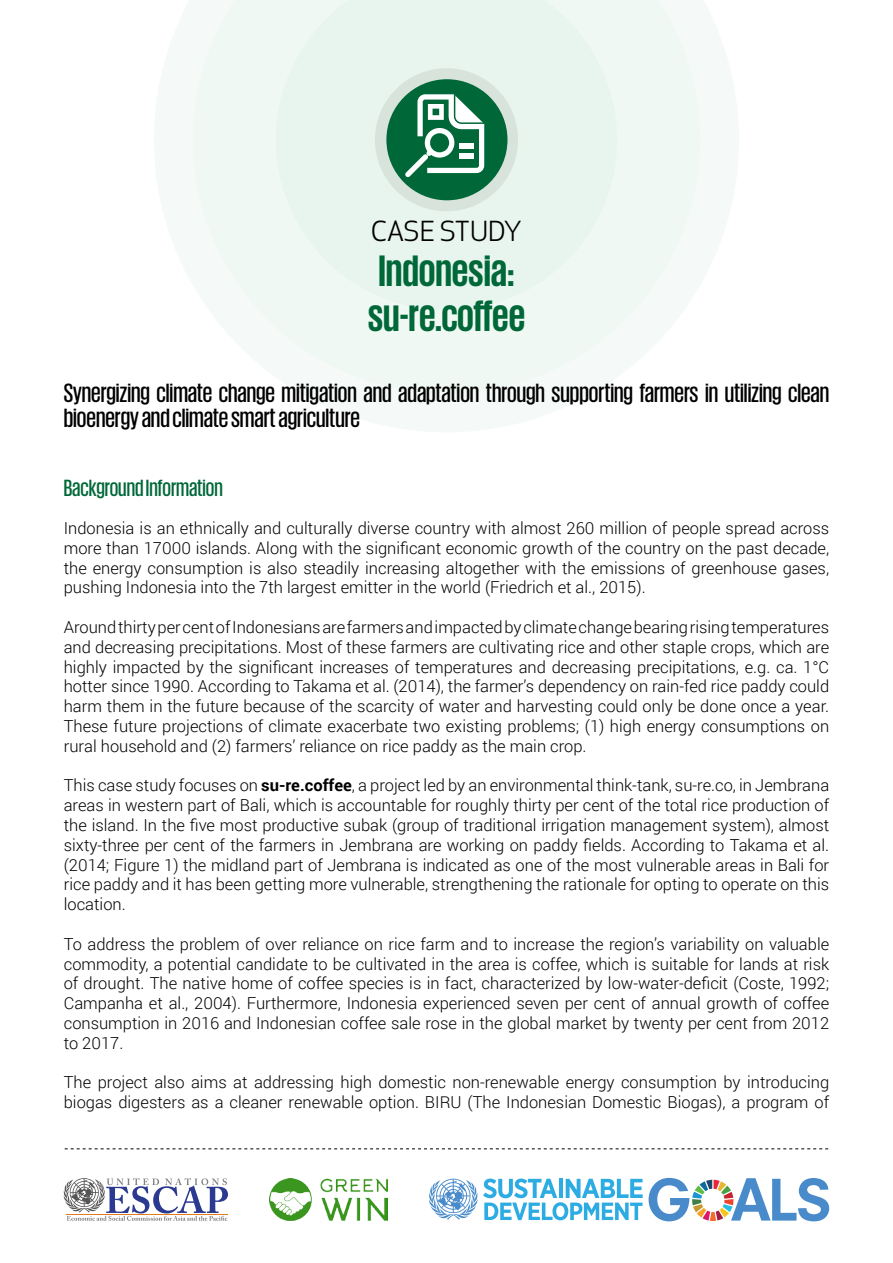
<style>
.page{position:relative;width:893px;height:1263px;background:#fff}
.page>*{position:absolute;margin:0;border:0;box-sizing:border-box;transform-origin:0 0}
.t1{font:700 45px/45px "Giorgio Sans";color:#006838}
.t2{font:500 27px/25.5px "Giorgio Sans";color:#000}
.t3{font:27px "Apex New";letter-spacing:-.01em;color:#000}
.t4{font:500 24px "Giorgio Sans";color:#006838}
.t5{font:300 16.5px/19.8px "Roboto";color:#000;text-align:justify}
.s1{font-weight:700}
</style>
<div class="page">
<svg style="left:193px;top:0;width:507px;height:393px;fill:#f0f8f3"></svg>
<div style="left:276px;top:0;width:341px;height:310px;background:#e8f5ef"></div>
<div style="left:375px;top:68px;width:143px;height:143px;background:#d7e3db;border-radius:50%"></div>
<div style="left:386px;top:79px;width:121px;height:121px;background:#006838;border-radius:50%"></div>
<svg style="left:405px;top:91px;width:82px;height:86px"></svg>
<svg style="left:64px;top:1178px;width:164px;height:43px"></svg>
<svg style="left:429px;top:1178px;width:214px;height:42px"></svg>
<svg style="left:649px;top:1178px;width:180px;height:43px"></svg>
<svg style="left:65px;top:1148px;width:763px;height:1px"></svg>
<img style="left:270px;top:1178px;width:117px;height:43px">
<h2 class="t3" style="left:371px;top:214px;width:153px">CASE STUDY</h2>
<h1 class="t1" style="left:368px;top:247px;width:159px">Indonesia: su-re.coffee</h1>
<h2 class="t2" style="left:64px;top:379px;width:767px">Synergizing climate change mitigation and adaptation through supporting farmers in utilizing clean bioenergy and climate smart agriculture</h2>
<h3 class="t4" style="left:64px;top:476px;width:160px">Background Information</h3>
<p class="t5" style="left:64px;top:518px;width:767px">Indonesia is an ethnically and culturally diverse country with almost 260 million of people spread across more than 17000 islands. Along with the significant economic growth of the country on the past decade, the energy consumption is also steadily increasing altogether with the emissions of greenhouse gases, pushing Indonesia into the 7th largest emitter in the world (Friedrich et al., 2015).</p>
<p class="t5" style="left:64px;top:617px;width:767px">Around thirty per cent of Indonesians are farmers and impacted by climate change bearing rising temperatures and decreasing precipitations. Most of these farmers are cultivating rice and other staple crops, which are highly impacted by the significant increases of temperatures and decreasing precipitations, e.g. ca. 1°C hotter since 1990. According to Takama et al. (2014), the farmer’s dependency on rain-fed rice paddy could harm them in the future because of the scarcity of water and harvesting could only be done once a year.<br>These future projections of climate exacerbate two existing problems; (1) high energy consumptions on rural household and (2) farmers’ reliance on rice paddy as the main crop.</p>
<p class="t5" style="left:64px;top:775px;width:767px">This case study focuses on <span class="s1">su-re.coffee</span>, a project led by an environmental think-tank, su-re.co, in Jembrana areas in western part of Bali, which is accountable for roughly thirty per cent of the total rice production of the island. In the five most productive subak (group of traditional irrigation management system), almost sixty-three per cent of the farmers in Jembrana are working on paddy fields. According to Takama et al. (2014; Figure 1) the midland part of Jembrana is indicated as one of the most vulnerable areas in Bali for rice paddy and it has been getting more vulnerable, strengthening the rationale for opting to operate on this location.</p>
<p class="t5" style="left:64px;top:933px;width:767px">To address the problem of over reliance on rice farm and to increase the region’s variability on valuable commodity, a potential candidate to be cultivated in the area is coffee, which is suitable for lands at risk of drought. The native home of coffee species is in fact, characterized by low-water-deficit (Coste, 1992; Campanha et al., 2004). Furthermore, Indonesia experienced seven per cent of annual growth of coffee consumption in 2016 and Indonesian coffee sale rose in the global market by twenty per cent from 2012 to 2017.</p>
<p class="t5" style="left:64px;top:1072px;width:767px">The project also aims at addressing high domestic non-renewable energy consumption by introducing biogas digesters as a cleaner renewable option. BIRU (The Indonesian Domestic Biogas), a program of</p>
</div>
